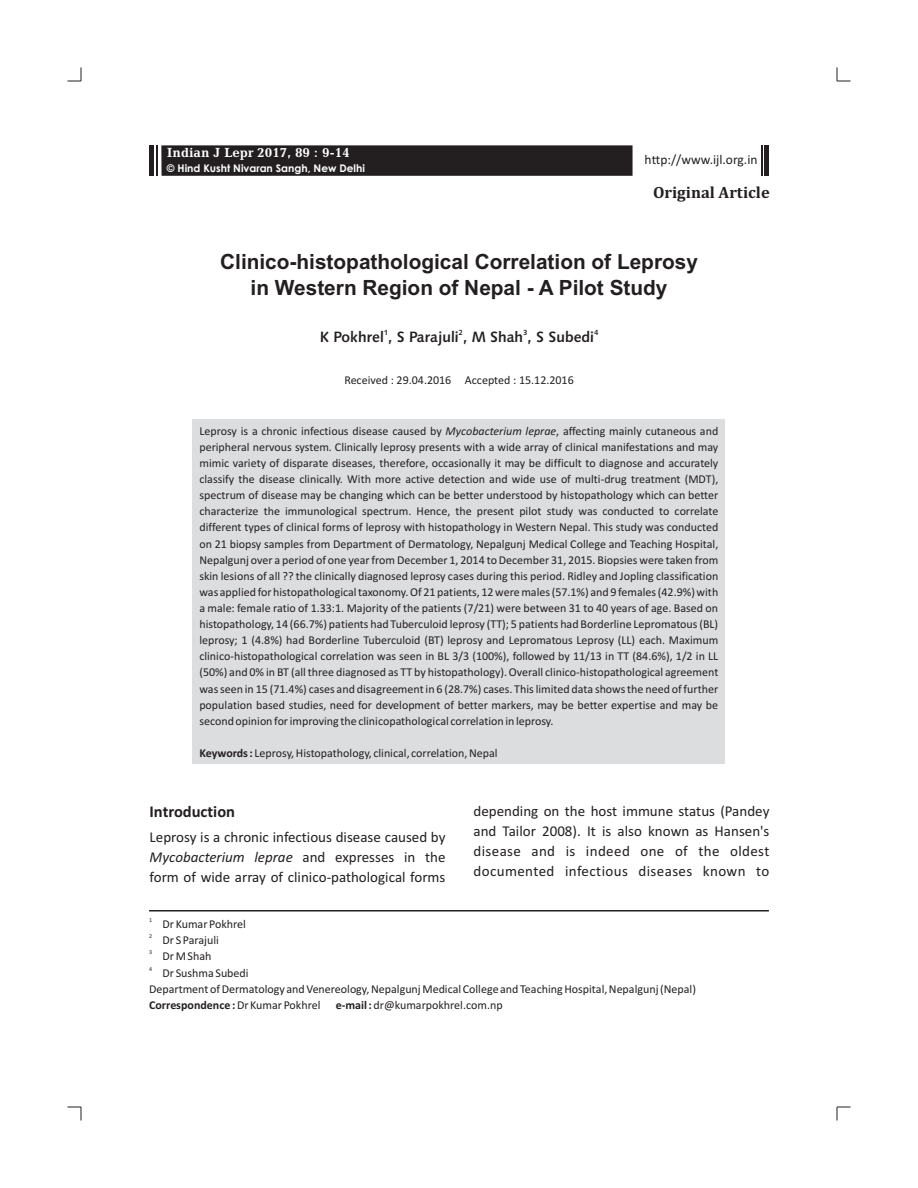
<style>
.page{position:relative;width:918px;height:1188px;background:#fff}
.page>*{position:absolute;margin:0;border:0;box-sizing:border-box;transform-origin:0 0}
.t1{font:700 21px/25.8px "Arial";color:#231f20;text-align:center}
.t2{font:700 16.5px "Cambria";color:#231f20}
.t3{font:700 16.5px "Calibri";color:#231f20}
.t4{font:15px/20.1px "Calibri";color:#231f20;text-align:justify}
.t5{font:15px "Humanist 531 BT Roman A,Bold";color:#231f20}
.t6{font:700 13.5px "Candida BT";color:#fff}
.t7{font:13.5px "Calibri";color:#231f20}
.t8{font:12px/16px "Calibri";color:#231f20;text-align:justify}
.t9{font:700 10.5px "Century Gothic";color:#fff}
.t10{font:7.5px "Humanist 531 BT Roman A,Bold";color:#231f20}
.t11{font:6px "Calibri";color:#231f20}
.s1{font-style:italic}
.s2{font-weight:700}
</style>
<div class="page">
<div style="left:161px;top:145px;width:472px;height:31px;background:#231f20"></div>
<div style="left:149px;top:145px;width:5px;height:31px;background:#231f20"></div>
<div style="left:193px;top:419px;width:532px;height:345px;background:#dcdddf"></div>
<hr style="left:156px;top:145px;width:2px;height:31px;background:#231f20">
<hr style="left:765px;top:145px;width:4px;height:31px;background:#231f20">
<hr style="left:761px;top:145px;width:2px;height:31px;background:#231f20">
<hr style="left:149px;top:910px;width:620px;height:2px;background:#231f20">
<svg style="left:68px;top:68px;width:14px;height:14px"></svg>
<svg style="left:837px;top:68px;width:13px;height:14px"></svg>
<svg style="left:68px;top:1107px;width:14px;height:13px"></svg>
<svg style="left:837px;top:1107px;width:13px;height:13px"></svg>
<p class="t6" style="left:167px;top:147px;width:184px">Indian J Lepr 2017, 89 : 9-14</p>
<p class="t9" style="left:167px;top:164px;width:200px">© Hind Kusht Nivaran Sangh, New Delhi</p>
<p class="t7" style="left:645px;top:154px;width:114px">http://www.ijl.org.in</p>
<h2 class="t2" style="left:653px;top:185px;width:118px">Original Article</h2>
<h1 class="t1" style="left:220px;top:251px;width:479px">Clinico-histopathological Correlation of Leprosy in Western Region of Nepal - A Pilot Study</h1>
<p class="t10" style="left:384px;top:329px;width:6px">1</p>
<p class="t10" style="left:459px;top:329px;width:6px">2</p>
<p class="t10" style="left:523px;top:329px;width:6px">3</p>
<p class="t10" style="left:594px;top:329px;width:6px">4</p>
<p class="t5" style="left:320px;top:331px;width:276px">K Pokhrel , S Parajuli , M Shah , S Subedi</p>
<p class="t8" style="left:344px;top:373px;width:231px">Received : 29.04.2016 Accepted : 15.12.2016</p>
<p class="t8" style="left:199px;top:424px;width:521px">Leprosy is a chronic infectious disease caused by <span class="s1">Mycobacterium leprae</span>, affecting mainly cutaneous and peripheral nervous system. Clinically leprosy presents with a wide array of clinical manifestations and may mimic variety of disparate diseases, therefore, occasionally it may be difficult to diagnose and accurately classify the disease clinically. With more active detection and wide use of multi-drug treatment (MDT), spectrum of disease may be changing which can be better understood by histopathology which can better characterize the immunological spectrum. Hence, the present pilot study was conducted to correlate different types of clinical forms of leprosy with histopathology in Western Nepal. This study was conducted on 21 biopsy samples from Department of Dermatology, Nepalgunj Medical College and Teaching Hospital, Nepalgunj over a period of one year from December 1, 2014 to December 31, 2015. Biopsies were taken from skin lesions of all ?? the clinically diagnosed leprosy cases during this period. Ridley and Jopling classification was applied for histopathological taxonomy. Of 21 patients, 12 were males (57.1%) and 9 females (42.9%) with a male: female ratio of 1.33:1. Majority of the patients (7/21) were between 31 to 40 years of age. Based on histopathology, 14 (66.7%) patients had Tuberculoid leprosy (TT); 5 patients had Borderline Lepromatous (BL) leprosy; 1 (4.8%) had Borderline Tuberculoid (BT) leprosy and Lepromatous Leprosy (LL) each. Maximum clinico-histopathological correlation was seen in BL 3/3 (100%), followed by 11/13 in TT (84.6%), 1/2 in LL (50%) and 0% in BT (all three diagnosed as TT by histopathology). Overall clinico-histopathological agreement was seen in 15 (71.4%) cases and disagreement in 6 (28.7%) cases. This limited data shows the need of further population based studies, need for development of better markers, may be better expertise and may be second opinion for improving the clinicopathological correlation in leprosy.</p>
<p class="t8" style="left:199px;top:746px;width:300px"><span class="s2">Keywords :</span> Leprosy, Histopathology, clinical, correlation, Nepal</p>
<h2 class="t3" style="left:150px;top:805px;width:87px">Introduction</h2>
<p class="t4" style="left:150px;top:828px;width:297px">Leprosy is a chronic infectious disease caused by <span class="s1">Mycobacterium leprae</span> and expresses in the form of wide array of clinico-pathological forms</p>
<p class="t4" style="left:473px;top:802px;width:298px">depending on the host immune status (Pandey and Tailor 2008). It is also known as Hansen's disease and is indeed one of the oldest documented infectious diseases known to</p>
<p class="t11" style="left:149px;top:917px;width:5px">1</p>
<p class="t8" style="left:163px;top:916px;width:85px">Dr Kumar Pokhrel</p>
<p class="t11" style="left:149px;top:933px;width:5px">2</p>
<p class="t8" style="left:163px;top:933px;width:58px">Dr S Parajuli</p>
<p class="t11" style="left:149px;top:950px;width:5px">3</p>
<p class="t8" style="left:163px;top:949px;width:50px">Dr M Shah</p>
<p class="t11" style="left:149px;top:966px;width:5px">4</p>
<p class="t8" style="left:149px;top:966px;width:548px;text-align:left;text-indent:13px">Dr Sushma Subedi<br>Department of Dermatology and Venereology, Nepalgunj Medical College and Teaching Hospital,Nepalgunj (Nepal)<br><span class="s2">Correspondence :</span>Dr Kumar Pokhrel</p>
<p class="t8" style="left:336px;top:998px;width:169px"><span class="s2">e-mail :</span> dr@kumarpokhrel.com.np</p>
</div>
